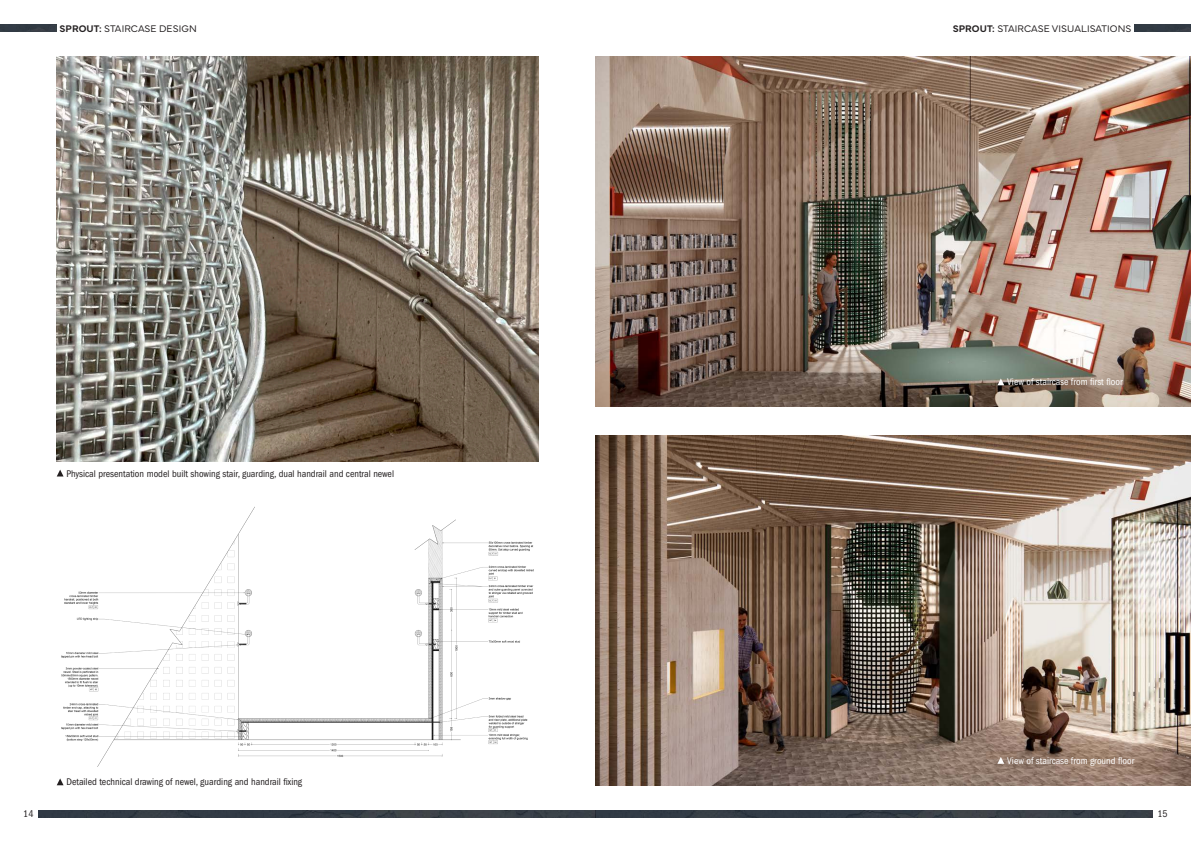
<style>
.page{position:relative;width:1191px;height:842px;background:#fff}
.page>*{position:absolute;margin:0;border:0;box-sizing:border-box;transform-origin:0 0}
.t1{font:condensed 10px "Franklin Gothic LT Pro";color:#231f20}
.t2{font:condensed 10px "Franklin Gothic LT Pro";color:#fff}
.t3{font:300 10px "Mundial";letter-spacing:.01em;color:#231f20}
.s1{font-weight:600}
</style>
<div class="page">
<img style="left:595px;top:810px;width:557px;height:7px">
<img style="left:1134px;top:25px;width:57px;height:7px">
<div style="left:38px;top:810px;width:557px;height:7px;background:#343c46"></div>
<img style="left:0;top:25px;width:57px;height:7px">
<img style="left:595px;top:436px;width:596px;height:349px">
<img style="left:595px;top:57px;width:596px;height:350px">
<svg style="left:57px;top:470px;width:7px;height:6px"></svg>
<img style="left:61px;top:506px;width:473px;height:260px">
<img style="left:57px;top:57px;width:482px;height:404px">
<svg style="left:57px;top:778px;width:7px;height:7px"></svg>
<svg style="left:997px;top:757px;width:7px;height:7px"></svg>
<svg style="left:997px;top:378px;width:7px;height:7px"></svg>
<p class="t3" style="left:60px;top:20px;width:139px"><span class="s1">SPROUT:</span> STAIRCASE DESIGN</p>
<p class="t3" style="left:952px;top:20px;width:180px"><span class="s1">SPROUT:</span> STAIRCASE VISUALISATIONS</p>
<p class="t1" style="left:66px;top:468px;width:329px">Physical presentation model built showing stair, guarding, dual handrail and central newel</p>
<p class="t1" style="left:66px;top:776px;width:237px">Detailed technical drawing of newel, guarding and handrail fixing</p>
<p class="t2" style="left:1007px;top:376px;width:117px">View of staircase from first floor</p>
<p class="t2" style="left:1007px;top:755px;width:129px">View of staircase from ground floor</p>
<p class="t1" style="left:23px;top:808px;width:12px">14</p>
<p class="t1" style="left:1157px;top:808px;width:12px">15</p>
</div>
